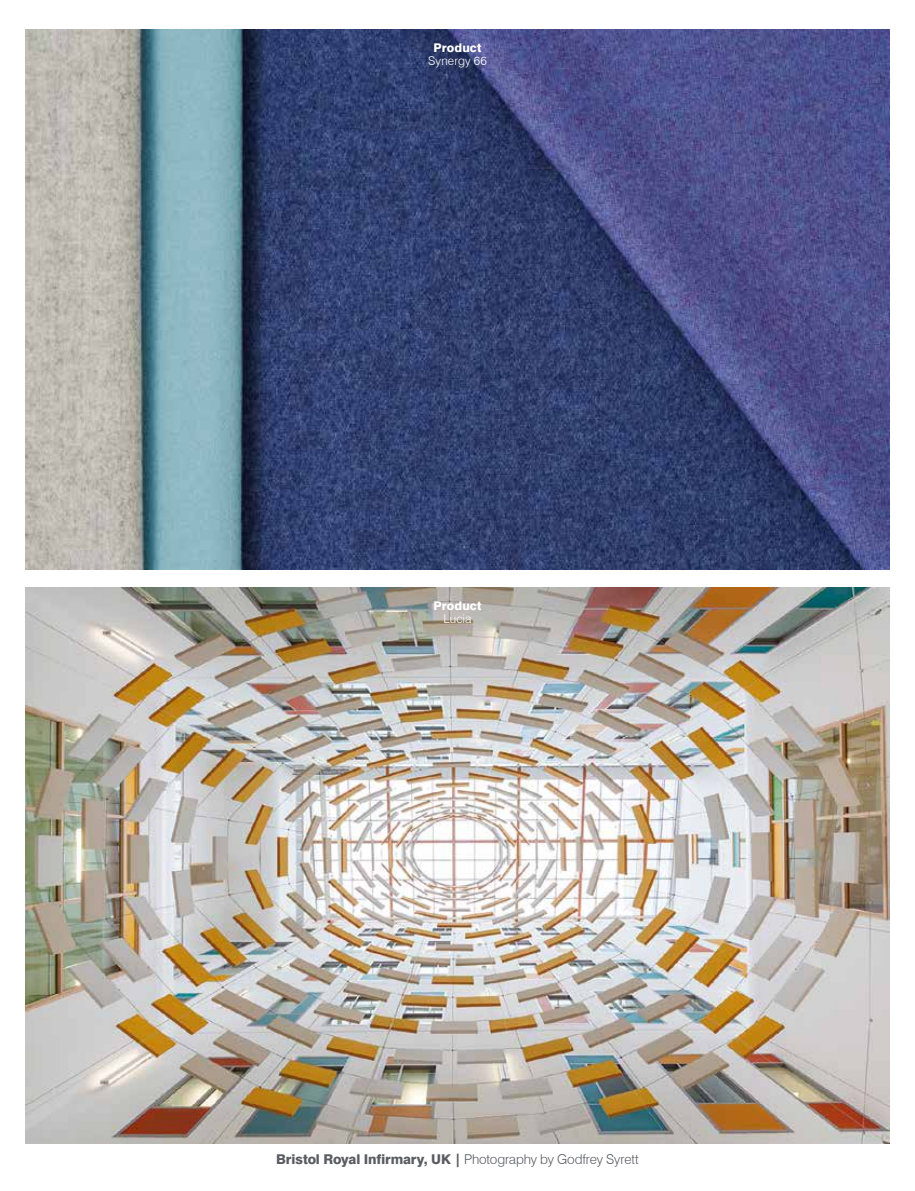
<style>
.page{position:relative;width:915px;height:1191px;background:#fff}
.page>*{position:absolute;margin:0;border:0;box-sizing:border-box;transform-origin:0 0}
.t1{font:300 13.5px "Swiss 721 BT";letter-spacing:-.01em;color:#5a5c61}
.t2{font:800 12px "Swiss 721 BT";letter-spacing:.005em;color:#fff}
.t3{font:300 12px "Swiss 721 BT";letter-spacing:.01em;color:#fff}
.s1{font-weight:800}
</style>
<div class="page">
<img style="left:26px;top:30px;width:863px;height:540px">
<img style="left:26px;top:588px;width:863px;height:556px">
<p class="t2" style="left:433px;top:40px;width:49px">Product</p>
<p class="t3" style="left:428px;top:54px;width:60px">Synergy 66</p>
<p class="t2" style="left:433px;top:598px;width:49px">Product</p>
<p class="t3" style="left:443px;top:612px;width:30px">Lucia</p>
<p class="t1" style="left:276px;top:1151px;width:364px"><span class="s1">Bristol Royal Infirmary, UK |</span> Photography by Godfrey Syrett</p>
</div>
